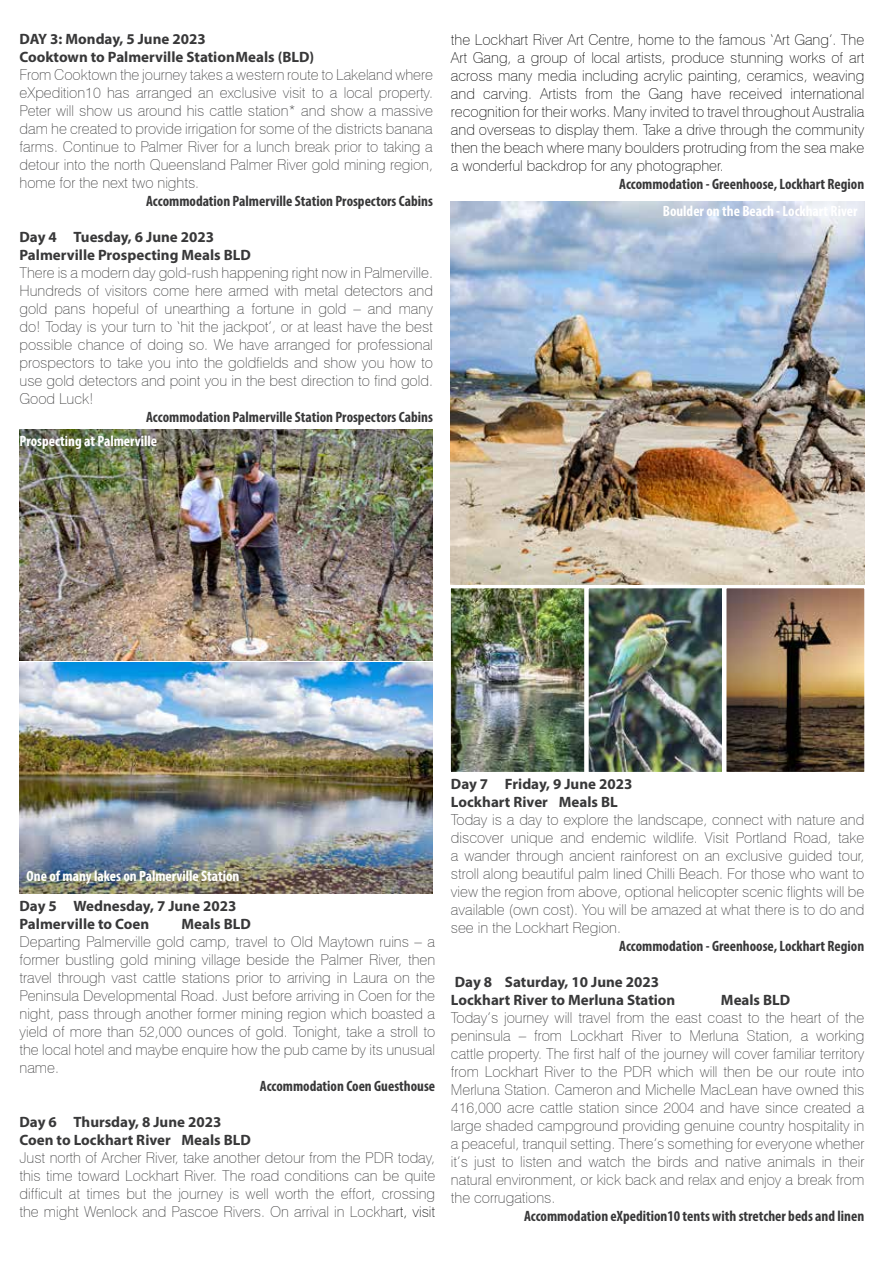
<style>
.page{position:relative;width:893px;height:1263px;background:#fff}
.page>*{position:absolute;margin:0;border:0;box-sizing:border-box;transform-origin:0 0}
.t1{font:100 15px/18px "Swiss 721 BT";color:#383839;text-align:justify}
.t2{font:100 15px/18px "Swiss 721 BT";color:#000;text-align:justify}
.t3{font:700 15px/18px "Myriad Pro";color:#383839}
.t4{font:700 condensed 15px "Myriad Pro";color:#383839}
.t5{font:700 condensed 15px "Myriad Pro";color:#fff}
.s1{color:#000}
</style>
<div class="page">
<img style="left:19px;top:430px;width:414px;height:463px">
<img style="left:450px;top:582px;width:415px;height:190px">
<img style="left:451px;top:201px;width:413px;height:383px">
<p class="t3" style="left:20px;top:29px;width:296px">DAY 3: Monday, 5 June 2023<br>Cooktown to Palmerville StationMeals (BLD)</p>
<p class="t1" style="left:20px;top:66px;width:415px">From Cooktown the journey takes a western route to Lakeland where eXpedition10 has arranged an exclusive visit to a local property.<br>Peter will show us around his cattle station* and show a massive dam he created to provide irrigation for some of the districts banana farms. Continue to Palmer River for a lunch break prior to taking a detour into the north Queensland Palmer River gold mining region, home for the next two nights.</p>
<p class="t4" style="left:146px;top:192px;width:288px">Accommodation Palmerville Station Prospectors Cabins</p>
<p class="t3" style="left:20px;top:227px;width:233px">Day 4 Tuesday, 6 June 2023<br>Palmerville Prospecting Meals BLD</p>
<p class="t1" style="left:20px;top:264px;width:415px">There is a modern day gold-rush happening right now in Palmerville.<br>Hundreds of visitors come here armed with metal detectors and gold pans hopeful of unearthing a fortune in gold – and many do! Today is your turn to ‘hit the jackpot’, or at least have the best possible chance of doing so. We have arranged for professional prospectors to take you into the goldfields and show you how to use gold detectors and point you in the best direction to find gold.<br>Good Luck!</p>
<p class="t4" style="left:146px;top:408px;width:288px">Accommodation Palmerville Station Prospectors Cabins</p>
<p class="t5" style="left:20px;top:431px;width:139px">Prospecting at Palmerville</p>
<p class="t2" style="left:451px;top:31px;width:415px">the Lockhart River Art Centre, home to the famous ‘Art Gang’. The Art Gang, a group of local artists, produce stunning works of art across many media including acrylic painting, ceramics, weaving and carving. Artists from the Gang have received international recognition for their works. Many invited to travel throughout Australia and overseas to display them. Take a drive through the community then the beach where many boulders protruding from the sea make a wonderful backdrop for any photographer.</p>
<p class="t4" style="left:619px;top:175px;width:246px">Accommodation - Greenhoose, Lockhart Region</p>
<p class="t5" style="left:663px;top:202px;width:196px">Boulder on the Beach - Lockhart River</p>
<p class="t5" style="left:27px;top:866px;width:214px">One of many lakes on Palmerville Station</p>
<p class="t3" style="left:20px;top:897px;width:218px">Day 5 Wednesday, 7 June 2023<br>Palmerville to Coen</p>
<p class="t3" style="left:182px;top:915px;width:71px">Meals BLD</p>
<p class="t1" style="left:20px;top:933px;width:417px">Departing Palmerville gold camp, travel to Old Maytown ruins – a former bustling gold mining village beside the Palmer River, then travel through vast cattle stations prior to arriving in Laura on the Peninsula Developmental Road. Just before arriving in Coen for the night, pass through another former mining region which boasted a yield of more than 52,000 ounces of gold. Tonight, take a stroll to the local hotel and maybe enquire how the pub came by its unusual name.</p>
<p class="t4" style="left:260px;top:1077px;width:177px">Accommodation Coen Guesthouse</p>
<p class="t3" style="left:20px;top:1113px;width:233px">Day 6 Thursday, 8 June 2023<br>Coen to Lockhart River Meals BLD</p>
<p class="t1" style="left:20px;top:1149px;width:417px">Just north of Archer River, take another detour from the PDR today, this time toward Lockhart River. The road conditions can be quite difficult at times but the journey is well worth the effort, crossing the might Wenlock and Pascoe Rivers. On arrival in Lockha<span class="s1">rt, visit</span></p>
<p class="t3" style="left:451px;top:774px;width:183px">Day 7 Friday, 9 June 2023<br>Lockhart River Meals BL</p>
<p class="t1" style="left:451px;top:810px;width:415px">Today is a day to explore the landscape, connect with nature and discover unique and endemic wildlife. Visit Portland Road, take a wander through ancient rainforest on an exclusive guided tour, stroll along beautiful palm lined Chilli Beach. For those who want to view the region from above, optional helicopter scenic flights will be available (own cost). You will be amazed at what there is to do and see in the Lockhart Region.</p>
<p class="t4" style="left:619px;top:937px;width:246px">Accommodation - Greenhoose, Lockhart Region</p>
<p class="t3" style="left:451px;top:972px;width:226px">Day 8 Saturday, 10 June 2023<br>Lockhart River to Merluna Station</p>
<p class="t3" style="left:721px;top:990px;width:71px">Meals BLD</p>
<p class="t1" style="left:451px;top:1008px;width:415px">Today’s journey will travel from the east coast to the heart of the peninsula – from Lockhart River to Merluna Station, a working cattle property. The first half of the journey will cover familiar territory from Lockhart River to the PDR which will then be our route into Merluna Station. Cameron and Michelle MacLean have owned this 416,000 acre cattle station since 2004 and have since created a large shaded campground providing genuine country hospitality in a peaceful, tranquil setting. There’s something for everyone whether it’s just to listen and watch the birds and native animals in their natural environment, or kick back and relax and enjoy a break from the corrugations.</p>
<p class="t4" style="left:524px;top:1207px;width:342px">Accommodation eXpedition10 tents with stretcher beds and linen</p>
</div>
